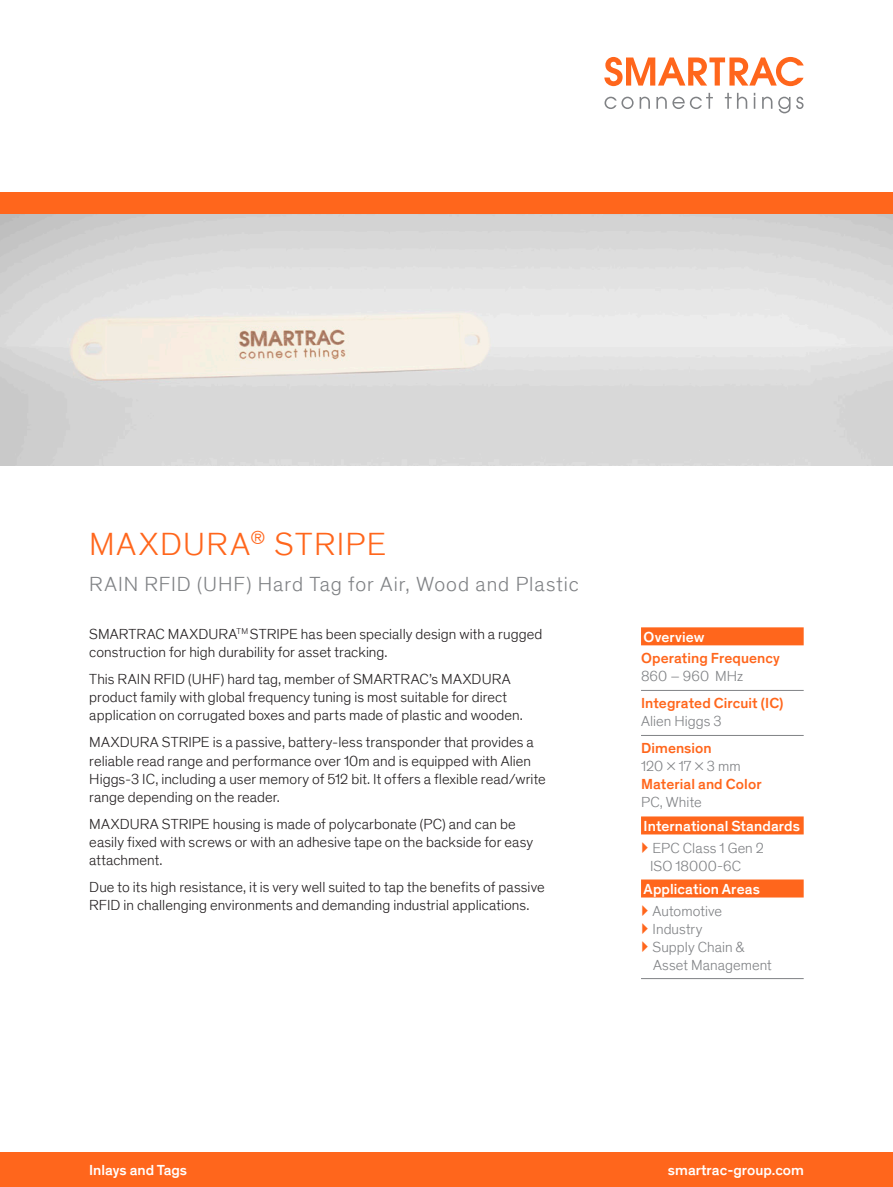
<style>
.page{position:relative;width:893px;height:1187px;background:#fff}
.page>*{position:absolute;margin:0;border:0;box-sizing:border-box;transform-origin:0 0}
.t1{font:300 33px "Theinhardt";letter-spacing:.045em;color:#ff661c}
.t2{font:300 21px "Theinhardt";letter-spacing:.045em;color:#808285}
.t3{font:300 15px/18px "Theinhardt";letter-spacing:.005em;color:#231f20}
.t4{font:300 15px/18px "Theinhardt";letter-spacing:.005em;color:#808285}
.t5{font:500 15px "Theinhardt";letter-spacing:.005em;color:#fff}
.t6{font:500 15px "Theinhardt";letter-spacing:.005em;color:#ff661c}
</style>
<div class="page">
<img style="left:0;top:213px;width:893px;height:252px">
<div style="left:0;top:1152px;width:893px;height:34px;background:#ff661c"></div>
<div style="left:641px;top:627px;width:163px;height:18px;background:#ff661c"></div>
<hr style="left:641px;top:690px;width:163px;height:1px;background:#808285">
<hr style="left:641px;top:735px;width:163px;height:1px;background:#808285">
<div style="left:641px;top:816px;width:163px;height:18px;background:#ff661c"></div>
<div style="left:641px;top:879px;width:163px;height:18px;background:#ff661c"></div>
<hr style="left:641px;top:978px;width:163px;height:1px;background:#808285">
<div style="left:0;top:192px;width:893px;height:21px;background:#ff661c"></div>
<svg style="left:604px;top:57px;width:200px;height:29px"></svg>
<svg style="left:604px;top:97px;width:30px;height:12px"></svg>
<svg style="left:640px;top:97px;width:10px;height:12px"></svg>
<svg style="left:656px;top:93px;width:57px;height:16px"></svg>
<svg style="left:725px;top:93px;width:22px;height:16px"></svg>
<svg style="left:754px;top:93px;width:1px;height:16px"></svg>
<svg style="left:762px;top:97px;width:10px;height:12px"></svg>
<svg style="left:778px;top:97px;width:12px;height:16px"></svg>
<svg style="left:796px;top:97px;width:7px;height:12px"></svg>
<h1 class="t1" style="left:89px;top:525px;width:298px">MAXDURA<sup>®</sup> STRIPE</h1>
<h2 class="t2" style="left:89px;top:572px;width:491px">RAIN RFID (UHF) Hard Tag for Air, Wood and Plastic</h2>
<p class="t3" style="left:89px;top:625px;width:454px">SMARTRAC MAXDURA<sup>TM</sup> STRIPE has been specially design with a rugged construction for high durability for asset tracking.</p>
<p class="t3" style="left:89px;top:670px;width:435px">This RAIN RFID (UHF) hard tag, member of SMARTRAC’s MAXDURA product family with global frequency tuning is most suitable for direct application on corrugated boxes and parts made of plastic and wooden.</p>
<p class="t3" style="left:89px;top:733px;width:458px">MAXDURA STRIPE is a passive, battery-less transponder that provides a reliable read range and performance over 10m and is equipped with Alien Higgs-3 IC, including a user memory of 512 bit. It offers a flexible read/write range depending on the reader.</p>
<p class="t3" style="left:89px;top:814px;width:445px">MAXDURA STRIPE housing is made of polycarbonate (PC) and can be easily fixed with screws or with an adhesive tape on the backside for easy attachment.</p>
<p class="t3" style="left:89px;top:877px;width:457px">Due to its high resistance, it is very well suited to tap the benefits of passive<br>RFID in challenging environments and demanding industrial applications.</p>
<p class="t5" style="left:644px;top:627px;width:62px">Overview</p>
<p class="t6" style="left:641px;top:649px;width:141px">Operating Frequency</p>
<p class="t4" style="left:641px;top:667px;width:104px">860 – 960 MHz</p>
<p class="t6" style="left:641px;top:694px;width:144px">Integrated Circuit (IC)</p>
<p class="t4" style="left:641px;top:712px;width:82px">Alien Higgs 3</p>
<p class="t6" style="left:641px;top:739px;width:72px">Dimension</p>
<p class="t4" style="left:641px;top:757px;width:101px">120 x 17 x 3 mm</p>
<p class="t6" style="left:641px;top:775px;width:122px">Material and Color</p>
<p class="t4" style="left:641px;top:793px;width:62px">PC, White</p>
<p class="t5" style="left:644px;top:816px;width:158px">International Standards</p>
<p class="t4" style="left:650px;top:838px;width:115px">EPC Class 1 Gen 2<br>ISO 18000-6C</p>
<p class="t5" style="left:644px;top:879px;width:118px">Application Areas</p>
<p class="t4" style="left:653px;top:901px;width:121px">Automotive<br>Industry<br>Supply Chain &amp;<br>Asset Management</p>
<p class="t5" style="left:89px;top:1161px;width:99px">Inlays and Tags</p>
<p class="t5" style="left:668px;top:1161px;width:137px">smartrac-group.com</p>
</div>
